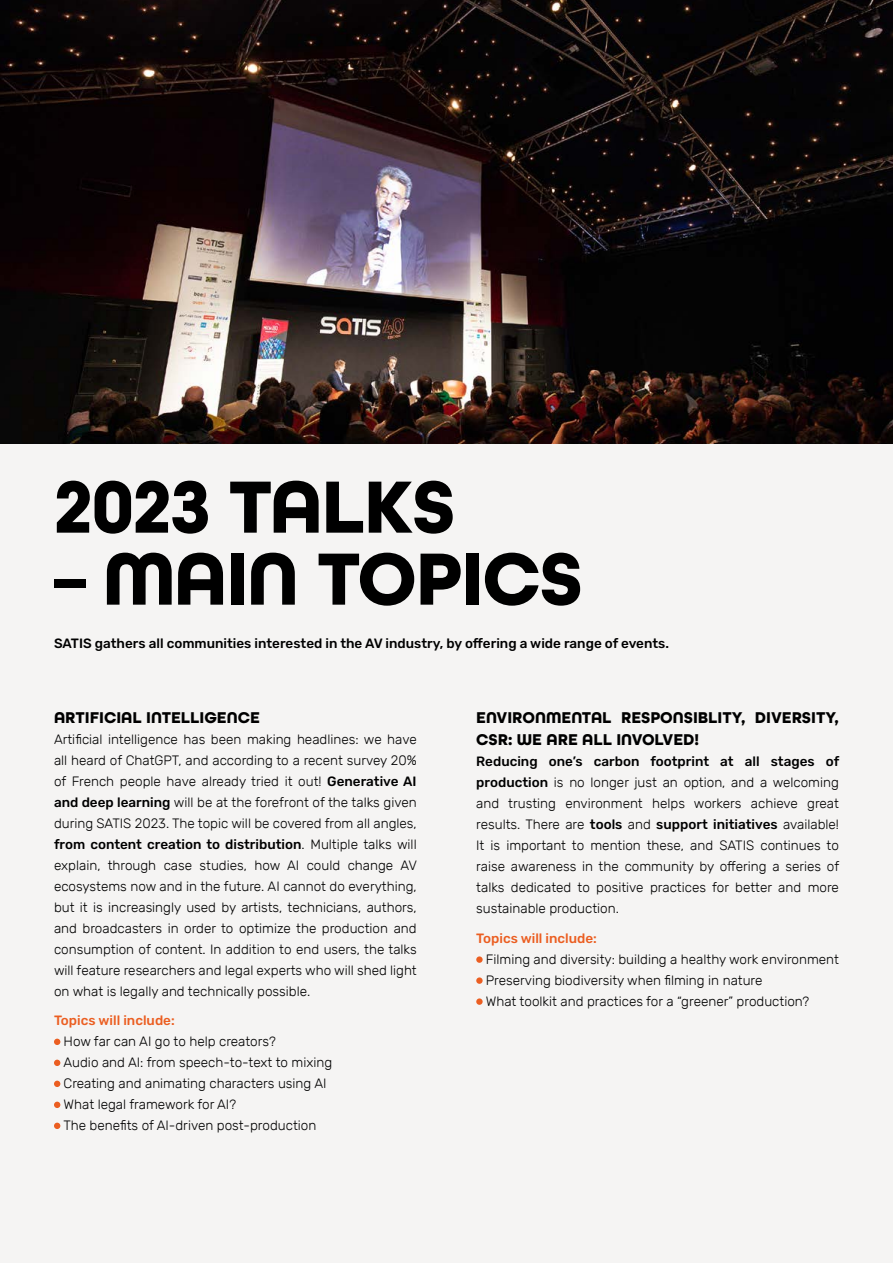
<style>
.page{position:relative;width:893px;height:1263px;background:#f5f4f3}
.page>*{position:absolute;margin:0;border:0;box-sizing:border-box;transform-origin:0 0}
.t1{font:700 78px "All Round Gothic";letter-spacing:-.02em;color:#000}
.t2{font:700 16.5px/22.8px "All Round Gothic";color:#000}
.t3{font:300 13.5px/21px "Rubik";color:#000;text-align:justify}
.t4{font:500 13.5px "Rubik";color:#000}
.t5{font:500 13.5px "Rubik";color:#eb5e21}
.s1{font-weight:500}
</style>
<div class="page">
<img style="left:0;top:0;width:893px;height:443px">
<svg style="left:54px;top:1039px;width:6px;height:6px"></svg>
<svg style="left:54px;top:1060px;width:6px;height:6px"></svg>
<svg style="left:54px;top:1081px;width:6px;height:6px"></svg>
<svg style="left:54px;top:1102px;width:6px;height:6px"></svg>
<svg style="left:54px;top:1123px;width:6px;height:6px"></svg>
<svg style="left:476px;top:956px;width:7px;height:7px"></svg>
<svg style="left:476px;top:977px;width:7px;height:7px"></svg>
<svg style="left:476px;top:998px;width:7px;height:7px"></svg>
<h1 class="t1" style="left:54px;top:460px;width:403px">2023 TALKS</h1>
<h1 class="t1" style="left:54px;top:532px;width:530px">– MAIN TOPICS</h1>
<p class="t4" style="left:54px;top:636px;width:616px">SATIS gathers all communities interested in the AV industry, by offering a wide range of events.</p>
<p class="t2" style="left:54px;top:706px;width:207px">ARTIFICIAL INTELLIGENCE</p>
<p class="t3" style="left:54px;top:729px;width:365px">Artificial intelligence has been making headlines: we have all heard of ChatGPT, and according to a recent survey 20% of French people have already tried it out! <span class="s1">Generative AI and deep learning</span> will be at the forefront of the talks given during SATIS 2023. The topic will be covered from all angles, <span class="s1">from content creation to distribution</span>. Multiple talks will explain, through case studies, how AI could change AV ecosystems now and in the future. AI cannot do everything, but it is increasingly used by artists, technicians, authors, and broadcasters in order to optimize the production and consumption of content. In addition to end users, the talks will feature researchers and legal experts who will shed light on what is legally and technically possible.</p>
<p class="t5" style="left:54px;top:1013px;width:122px">Topics will include:</p>
<p class="t3" style="left:64px;top:1031px;width:270px;text-align:left">How far can AI go to help creators?<br>Audio and AI: from speech-to-text to mixing Creating and animating characters using AI What legal framework for AI?<br>The benefits of AI-driven post-production</p>
<p class="t2" style="left:476px;top:706px;width:364px">ENVIRONMENTAL RESPONSIBLITY, DIVERSITY,<br>CSR: WE ARE ALL INVOLVED!</p>
<p class="t3" style="left:476px;top:751px;width:365px"><span class="s1">Reducing one’s carbon footprint at all stages of production</span> is no longer just an option, and a welcoming and trusting environment helps workers achieve great results. There are <span class="s1">tools</span> and <span class="s1">support initiatives</span> available!<br>It is important to mention these, and SATIS continues to raise awareness in the community by offering a series of talks dedicated to positive practices for better and more sustainable production.</p>
<p class="t5" style="left:476px;top:930px;width:122px">Topics will include:</p>
<p class="t3" style="left:486px;top:949px;width:355px;text-align:left">Filming and diversity: building a healthy work environment<br>Preserving biodiversity when filming in nature<br>What toolkit and practices for a “greener” production?</p>
</div>
